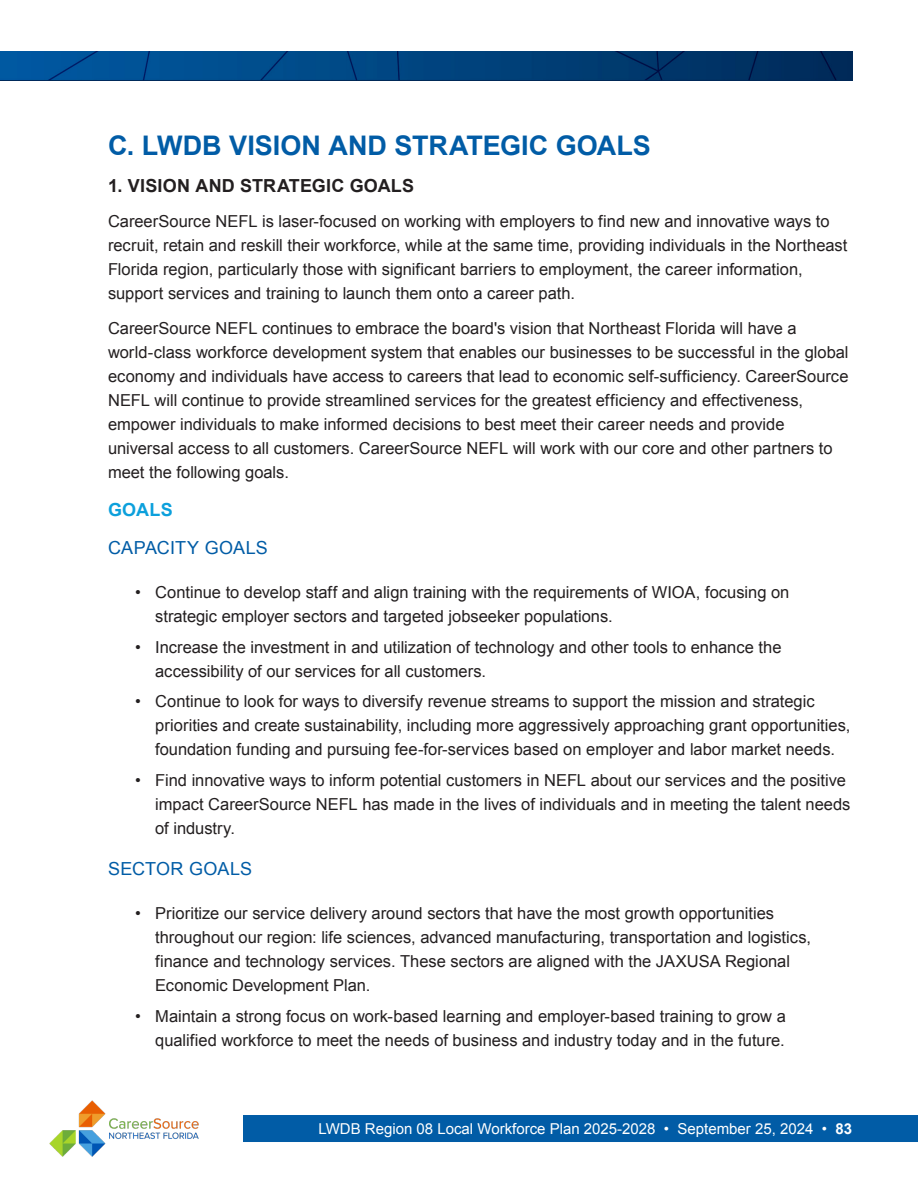
<style>
.page{position:relative;width:918px;height:1188px;background:#fff}
.page>*{position:absolute;margin:0;border:0;box-sizing:border-box;transform-origin:0 0}
.Body{font:700 27px "Arial";color:#015ca6}
.Body-2{font:700 18px "Arial";letter-spacing:.01em;color:#231f20}
.Body-3{font:18px "Arial";letter-spacing:.01em;color:#015ca6}
.Body-4{font:700 18px "Arial";letter-spacing:.015em;color:#0ca0dc}
.Bullet_1{font:16.5px/24px "Arial";color:#231f20}
.Body-5{font:16.5px/24px "Arial";color:#231f20}
.t1{font:15px "Arial";color:#fff}
.s1{font-weight:700}
</style>
<div class="page">
<img style="left:49px;top:1100px;width:150px;height:57px">
<div style="left:243px;top:1115px;width:675px;height:27px;background:#015ca6"></div>
<img style="left:0;top:52px;width:852px;height:29px">
<p class="Body" style="left:108px;top:127px;width:544px">C. LWDB VISION AND STRATEGIC GOALS</p>
<p class="Body-2" style="left:108px;top:174px;width:308px">1. VISION AND STRATEGIC GOALS</p>
<p class="Body-5" style="left:108px;top:210px;width:741px">CareerSource NEFL is laser-focused on working with employers to find new and innovative ways to recruit, retain and reskill their workforce, while at the same time, providing individuals in the Northeast Florida region, particularly those with significant barriers to employment, the career information, support services and training to launch them onto a career path.</p>
<p class="Body-5" style="left:108px;top:316px;width:742px">CareerSource NEFL continues to embrace the board's vision that Northeast Florida will have a world-class workforce development system that enables our businesses to be successful in the global economy and individuals have access to careers that lead to economic self-sufficiency. CareerSource NEFL will continue to provide streamlined services for the greatest efficiency and effectiveness, empower individuals to make informed decisions to best meet their career needs and provide universal access to all customers. CareerSource NEFL will work with our core and other partners to meet the following goals.</p>
<p class="Body-4" style="left:108px;top:498px;width:66px">GOALS</p>
<p class="Body-3" style="left:108px;top:536px;width:161px">CAPACITY GOALS</p>
<p class="Bullet_1" style="left:155px;top:580px;width:636px;text-indent:-20px">• Continue to develop staff and align training with the requirements of WIOA, focusing on strategic employer sectors and targeted jobseeker populations.</p>
<p class="Bullet_1" style="left:155px;top:635px;width:628px;text-indent:-20px">• Increase the investment in and utilization of technology and other tools to enhance the accessibility of our services for all customers.</p>
<p class="Bullet_1" style="left:155px;top:690px;width:697px;text-indent:-20px">• Continue to look for ways to diversify revenue streams to support the mission and strategic priorities and create sustainability, including more aggressively approaching grant opportunities, foundation funding and pursuing fee-for-services based on employer and labor market needs.</p>
<p class="Bullet_1" style="left:155px;top:769px;width:697px;text-indent:-20px">• Find innovative ways to inform potential customers in NEFL about our services and the positive impact CareerSource NEFL has made in the lives of individuals and in meeting the talent needs of industry.</p>
<p class="Body-3" style="left:108px;top:857px;width:146px">SECTOR GOALS</p>
<p class="Bullet_1" style="left:155px;top:901px;width:657px;text-indent:-20px">• Prioritize our service delivery around sectors that have the most growth opportunities throughout our region: life sciences, advanced manufacturing, transportation and logistics, finance and technology services. These sectors are aligned with the JAXUSA Regional Economic Development Plan.</p>
<p class="Bullet_1" style="left:135px;top:1004px;width:652px;text-align:right">• Maintain a strong focus on work-based learning and employer-based training to grow a qualified workforce to meet the needs of business and industry today and in the future.</p>
<p class="t1" style="left:319px;top:1118px;width:535px">LWDB Region 08 Local Workforce Plan 2025-2028 • September 25, 2024 • <span class="s1">83</span></p>
</div>
